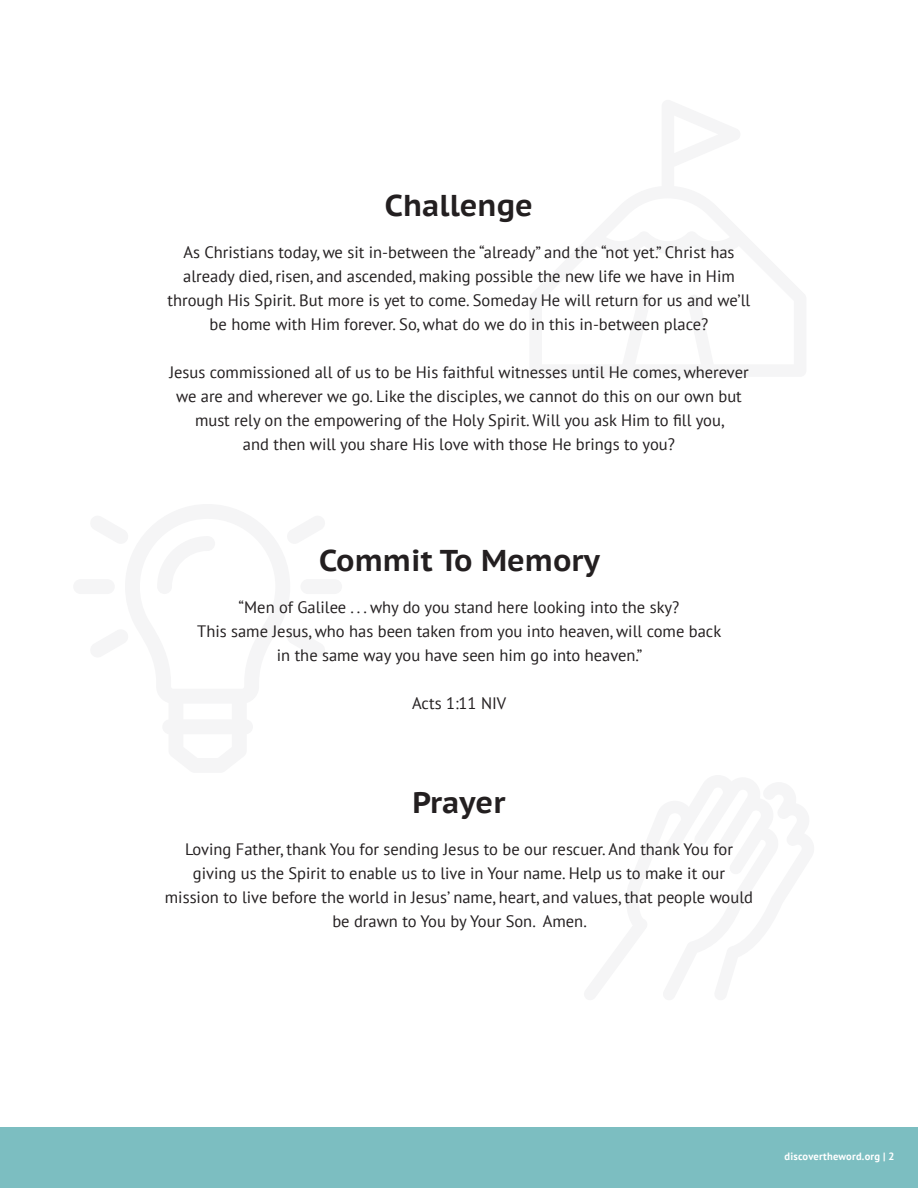
<style>
.page{position:relative;width:918px;height:1188px;background:#fff}
.page>*{position:absolute;margin:0;border:0;box-sizing:border-box;transform-origin:0 0}
.t1{font:700 30px "PT Sans Caption";color:#231f20}
.t2{font:16.5px/24px "PT Sans";color:#231f20;text-align:center}
.t3{font:700 10.5px "PT Sans";letter-spacing:.02em;color:#fff}
</style>
<div class="page">
<div style="left:0;top:1127px;width:918px;height:61px;background:#7cbec1"></div>
<div style="left:300px;top:579px;width:42px;height:15px;background:#f5f5f6;border-radius:7px"></div>
<div style="left:73px;top:579px;width:42px;height:15px;background:#f5f5f6;border-radius:7px"></div>
<p class="t1" style="left:385px;top:186px;width:150px">Challenge</p>
<p class="t2" style="left:168px;top:240px;width:584px">As Christians today, we sit in-between the “already” and the “not yet.” Christ has already died, risen, and ascended, making possible the new life we have in Him through His Spirit. But more is yet to come. Someday He will return for us and we’ll be home with Him forever. So, what do we do in this in-between place?</p>
<p class="t2" style="left:169px;top:360px;width:581px">Jesus commissioned all of us to be His faithful witnesses until He comes, wherever we are and wherever we go. Like the disciples, we cannot do this on our own but must rely on the empowering of the Holy Spirit. Will you ask Him to fill you,<br>and then will you share His love with those He brings to you?</p>
<p class="t1" style="left:319px;top:541px;width:282px">Commit To Memory</p>
<p class="t2" style="left:197px;top:595px;width:526px">“Men of Galilee . . . why do you stand here looking into the sky?<br>This same Jesus, who has been taken from you into heaven, will come back in the same way you have seen him go into heaven.”</p>
<p class="t2" style="left:412px;top:691px;width:96px">Acts 1:11 NIV</p>
<p class="t1" style="left:412px;top:782px;width:95px">Prayer</p>
<p class="t2" style="left:165px;top:837px;width:590px">Loving Father, thank You for sending Jesus to be our rescuer. And thank You for giving us the Spirit to enable us to live in Your name. Help us to make it our mission to live before the world in Jesus’ name, heart, and values, that people would be drawn to You by Your Son. Amen.</p>
<p class="t3" style="left:785px;top:1149px;width:111px">discovertheword.org | 2</p>
</div>
